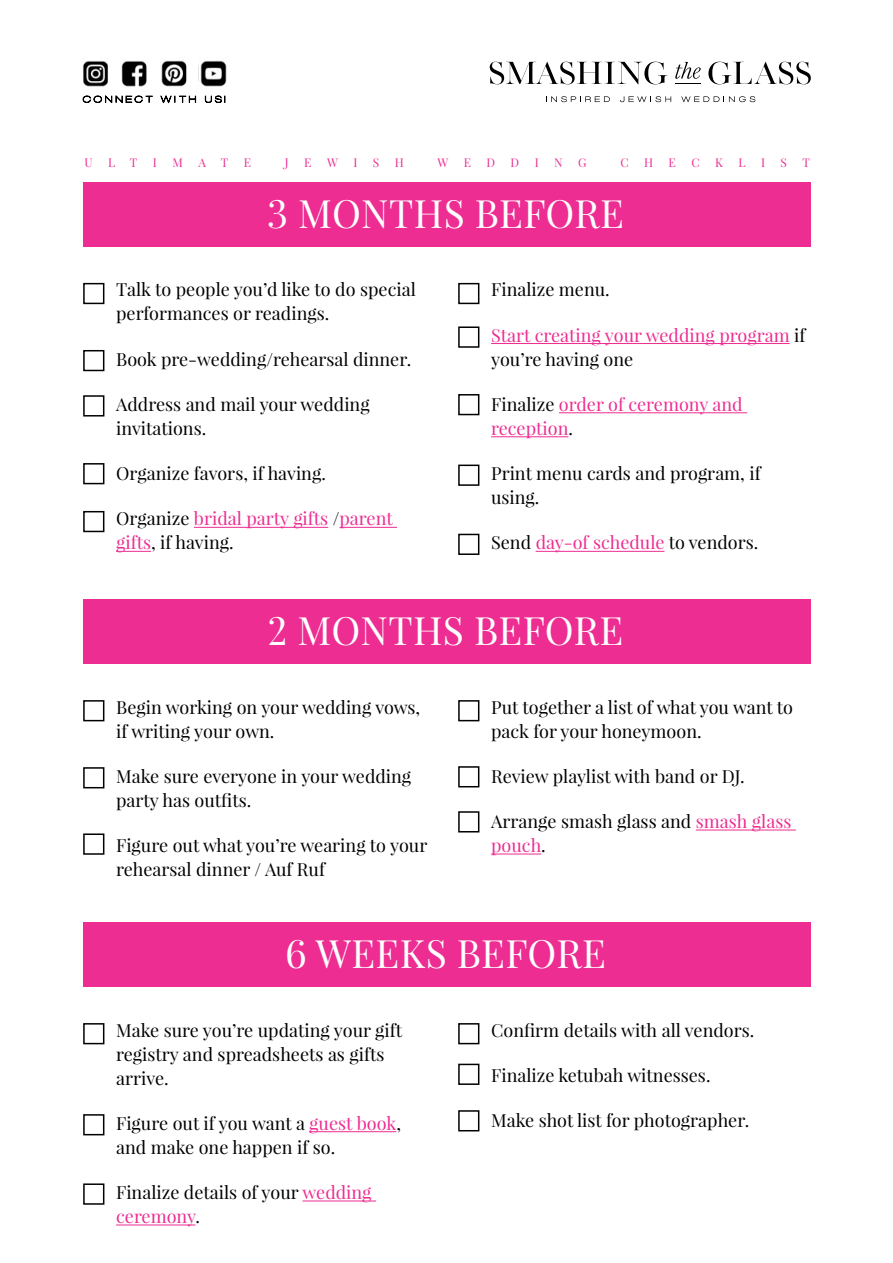
<style>
.page{position:relative;width:893px;height:1263px;background:#fff}
.page>*{position:absolute;margin:0;border:0;box-sizing:border-box;transform-origin:0 0}
.t1{font:39px "Playfair Display";letter-spacing:.01em;color:#fff}
.t2{font:18px/24px "Playfair Display";color:#000}
.t3{font:18px/24px "Playfair Display";color:#ed2d92}
.t4{font:12px "Playfair Display";color:#ed2d92}
.s1{color:#000}
.s2{color:#ed2d92}
</style>
<div class="page">
<svg style="left:708px;top:62px;width:103px;height:22px"></svg>
<svg style="left:490px;top:62px;width:177px;height:22px"></svg>
<svg style="left:620px;top:96px;width:51px;height:6px"></svg>
<svg style="left:681px;top:96px;width:74px;height:6px"></svg>
<svg style="left:546px;top:96px;width:64px;height:6px"></svg>
<svg style="left:675px;top:62px;width:26px;height:22px"></svg>
<img style="left:83px;top:61px;width:25px;height:26px">
<img style="left:122px;top:61px;width:25px;height:26px">
<img style="left:161px;top:60px;width:26px;height:27px">
<img style="left:200px;top:60px;width:26px;height:27px">
<svg style="left:83px;top:95px;width:142px;height:8px"></svg>
<div style="left:83px;top:182px;width:728px;height:65px;background:#ed2d92"></div>
<hr style="left:194px;top:527px;width:134px;height:1px;background:#ed2d92">
<hr style="left:339px;top:527px;width:58px;height:1px;background:#ed2d92">
<hr style="left:116px;top:551px;width:35px;height:1px;background:#ed2d92">
<div style="left:83px;top:283px;width:21px;height:21px;border:2px solid #000"></div>
<div style="left:83px;top:350px;width:21px;height:21px;border:2px solid #000"></div>
<div style="left:83px;top:395px;width:21px;height:21px;border:2px solid #000"></div>
<div style="left:83px;top:463px;width:21px;height:21px;border:2px solid #000"></div>
<div style="left:83px;top:511px;width:21px;height:21px;border:2px solid #000"></div>
<hr style="left:491px;top:343px;width:299px;height:1px;background:#ed2d92">
<hr style="left:559px;top:412px;width:188px;height:1px;background:#ed2d92">
<hr style="left:491px;top:436px;width:77px;height:1px;background:#ed2d92">
<hr style="left:536px;top:551px;width:128px;height:1px;background:#ed2d92">
<div style="left:458px;top:283px;width:21px;height:21px;border:2px solid #000"></div>
<div style="left:458px;top:326px;width:21px;height:22px;border:2px solid #000"></div>
<div style="left:458px;top:394px;width:21px;height:21px;border:2px solid #000"></div>
<div style="left:458px;top:534px;width:21px;height:21px;border:2px solid #000"></div>
<div style="left:458px;top:465px;width:21px;height:21px;border:2px solid #000"></div>
<div style="left:83px;top:600px;width:728px;height:64px;background:#ed2d92"></div>
<div style="left:83px;top:700px;width:21px;height:21px;border:2px solid #000"></div>
<div style="left:83px;top:767px;width:21px;height:21px;border:2px solid #000"></div>
<div style="left:83px;top:833px;width:21px;height:22px;border:2px solid #000"></div>
<hr style="left:696px;top:830px;width:100px;height:1px;background:#ed2d92">
<hr style="left:491px;top:854px;width:50px;height:1px;background:#ed2d92">
<div style="left:458px;top:700px;width:21px;height:21px;border:2px solid #000"></div>
<div style="left:458px;top:766px;width:21px;height:21px;border:2px solid #000"></div>
<div style="left:458px;top:811px;width:21px;height:21px;border:2px solid #000"></div>
<div style="left:83px;top:922px;width:728px;height:65px;background:#ed2d92"></div>
<hr style="left:309px;top:1131px;width:87px;height:1px;background:#ed2d92">
<hr style="left:303px;top:1201px;width:73px;height:1px;background:#ed2d92">
<hr style="left:116px;top:1225px;width:79px;height:1px;background:#ed2d92">
<div style="left:83px;top:1023px;width:21px;height:21px;border:2px solid #000"></div>
<div style="left:83px;top:1114px;width:21px;height:21px;border:2px solid #000"></div>
<div style="left:83px;top:1183px;width:21px;height:22px;border:2px solid #000"></div>
<div style="left:458px;top:1023px;width:21px;height:21px;border:2px solid #000"></div>
<div style="left:458px;top:1064px;width:21px;height:21px;border:2px solid #000"></div>
<div style="left:458px;top:1110px;width:21px;height:21px;border:2px solid #000"></div>
<p class="t4" style="left:85px;top:155px;width:10px">U</p>
<p class="t4" style="left:108px;top:155px;width:31px">L T</p>
<p class="t4" style="left:153px;top:155px;width:6px">I</p>
<p class="t4" style="left:172px;top:155px;width:12px">M</p>
<p class="t4" style="left:198px;top:155px;width:31px">A T</p>
<p class="t4" style="left:244px;top:155px;width:9px">E</p>
<p class="t4" style="left:285px;top:155px;width:5px">J</p>
<p class="t4" style="left:304px;top:155px;width:9px">E</p>
<p class="t4" style="left:327px;top:155px;width:12px">W</p>
<p class="t4" style="left:353px;top:155px;width:6px">I</p>
<p class="t4" style="left:373px;top:155px;width:8px">S</p>
<p class="t4" style="left:395px;top:155px;width:11px">H</p>
<p class="t4" style="left:437px;top:155px;width:12px">W</p>
<p class="t4" style="left:464px;top:155px;width:9px">E</p>
<p class="t4" style="left:487px;top:155px;width:10px">D</p>
<p class="t4" style="left:511px;top:155px;width:10px">D</p>
<p class="t4" style="left:535px;top:155px;width:6px">I</p>
<p class="t4" style="left:554px;top:155px;width:10px">N</p>
<p class="t4" style="left:578px;top:155px;width:10px">G</p>
<p class="t4" style="left:620px;top:155px;width:10px">C</p>
<p class="t4" style="left:644px;top:155px;width:11px">H</p>
<p class="t4" style="left:669px;top:155px;width:9px">E</p>
<p class="t4" style="left:691px;top:155px;width:10px">C</p>
<p class="t4" style="left:715px;top:155px;width:9px">K</p>
<p class="t4" style="left:738px;top:155px;width:9px">L</p>
<p class="t4" style="left:761px;top:155px;width:6px">I</p>
<p class="t4" style="left:781px;top:155px;width:8px">S</p>
<p class="t4" style="left:803px;top:155px;width:9px">T</p>
<h1 class="t1" style="left:267px;top:189px;width:358px">3 MONTHS BEFORE</h1>
<p class="t2" style="left:116px;top:278px;width:301px">Talk to people you’d like to do special performances or readings.</p>
<p class="t2" style="left:116px;top:347px;width:297px">Book pre-wedding/rehearsal dinner.</p>
<p class="t2" style="left:116px;top:392px;width:255px">Address and mail your wedding invitations.</p>
<p class="t2" style="left:116px;top:461px;width:211px">Organize favors, if having.</p>
<p class="t3" style="left:116px;top:507px;width:278px"><span class="s1">Organize</span> bridal party gifts <span class="s1">/</span>parent gifts<span class="s1">, if having.</span></p>
<p class="t2" style="left:491px;top:278px;width:120px">Finalize menu.</p>
<p class="t3" style="left:491px;top:323px;width:316px">Start creating your wedding program <span class="s1">if you’re having one</span></p>
<p class="t3" style="left:491px;top:392px;width:253px"><span class="s1">Finalize</span> order of ceremony and reception<span class="s1">.</span></p>
<p class="t2" style="left:491px;top:461px;width:271px">Print menu cards and program, if using.</p>
<p class="t2" style="left:491px;top:531px;width:269px">Send <span class="s2">day-of schedule</span> to vendors.</p>
<h1 class="t1" style="left:268px;top:606px;width:357px">2 MONTHS BEFORE</h1>
<p class="t2" style="left:116px;top:695px;width:306px">Begin working on your wedding vows, if writing your own.</p>
<p class="t2" style="left:116px;top:764px;width:297px">Make sure everyone in your wedding party has outfits.</p>
<p class="t2" style="left:116px;top:833px;width:313px">Figure out what you’re wearing to your rehearsal dinner / Auf Ruf</p>
<p class="t2" style="left:491px;top:695px;width:303px">Put together a list of what you want to pack for your honeymoon.</p>
<p class="t2" style="left:491px;top:764px;width:255px">Review playlist with band or DJ.</p>
<p class="t2" style="left:491px;top:809px;width:302px">Arrange smash glass and <span class="s2">smash glass pouch</span>.</p>
<h1 class="t1" style="left:285px;top:929px;width:322px">6 WEEKS BEFORE</h1>
<p class="t2" style="left:116px;top:1018px;width:288px">Make sure you’re updating your gift registry and spreadsheets as gifts arrive.</p>
<p class="t2" style="left:116px;top:1111px;width:286px">Figure out if you want a <span class="s2">guest book</span>, and make one happen if so.</p>
<p class="t2" style="left:116px;top:1180px;width:257px">Finalize details of your <span class="s2">wedding ceremony</span>.</p>
<p class="t2" style="left:491px;top:1018px;width:265px">Confirm details with all vendors.</p>
<p class="t2" style="left:491px;top:1063px;width:221px">Finalize ketubah witnesses.</p>
<p class="t2" style="left:491px;top:1108px;width:260px">Make shot list for photographer.</p>
</div>
